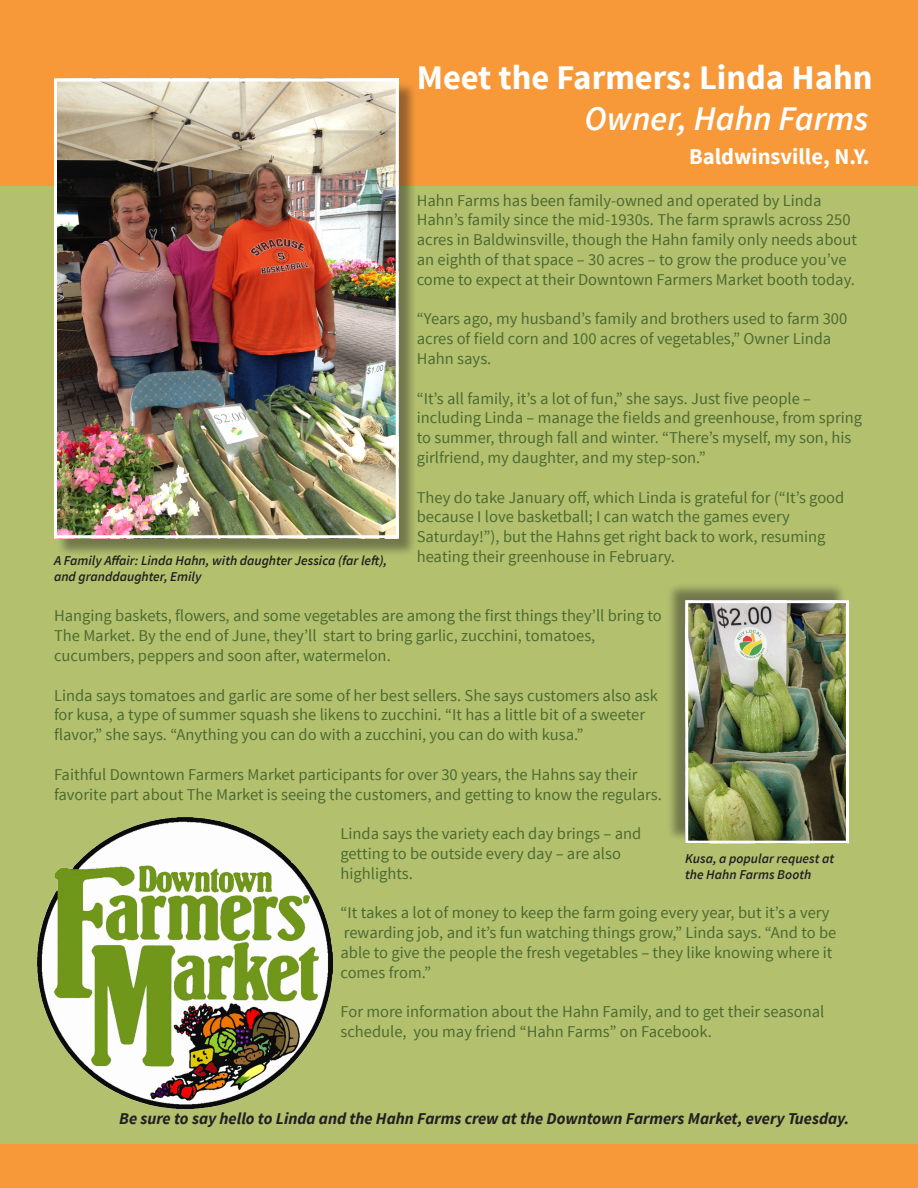
<style>
.page{position:relative;width:918px;height:1188px;background:#fff}
.page>*{position:absolute;margin:0;border:0;box-sizing:border-box;transform-origin:0 0}
.t1{font:700 34.5px "Source Sans Pro";color:#fff}
.t2{font:italic 600 34.5px "Source Sans Pro";color:#fff}
.t3{font:700 22.5px "Source Sans Pro";color:#fff}
.t4{font:16.5px/19.8px "Source Sans Pro";color:#4d6a31}
.t5{font:italic 700 16.5px "Source Sans Pro";color:#231f20}
.t6{font:italic 600 13.5px/16.2px "Source Sans Pro";color:#231f20}
</style>
<div class="page">
<div style="left:0;top:92px;width:918px;height:1096px;background:#b3c16f"></div>
<div style="left:0;top:1145px;width:918px;height:43px;background:#f89939"></div>
<div style="left:0;top:0;width:918px;height:185px;background:#f89939"></div>
<img style="left:37px;top:818px;width:296px;height:290px">
<div style="left:56px;top:81px;width:362px;height:476px;background:#231f20;opacity:.45"></div>
<img style="left:58px;top:83px;width:337px;height:451px">
<div style="left:54px;top:79px;width:345px;height:459px;border:3px solid #fff"></div>
<div style="left:666px;top:582px;width:180px;height:260px;background:#231f20;opacity:.45"></div>
<img style="left:689px;top:604px;width:156px;height:236px">
<div style="left:685px;top:600px;width:164px;height:244px;border:3px solid #fff"></div>
<p class="t6" style="left:54px;top:552px;width:335px">A Family Affair: Linda Hahn, with daughter Jessica (far left), and granddaughter, Emily</p>
<p class="t1" style="left:417px;top:56px;width:457px">Meet the Farmers: Linda Hahn</p>
<p class="t2" style="left:585px;top:97px;width:285px">Owner, Hahn Farms</p>
<p class="t3" style="left:689px;top:142px;width:182px">Baldwinsville, N.Y.</p>
<p class="t4" style="left:417px;top:190px;width:442px">Hahn Farms has been family-owned and operated by Linda Hahn’s family since the mid-1930s. The farm sprawls across 250 acres in Baldwinsville, though the Hahn family only needs about an eighth of that space – 30 acres – to grow the produce you’ve come to expect at their Downtown Farmers Market booth today.</p>
<p class="t4" style="left:417px;top:309px;width:432px">“Years ago, my husband’s family and brothers used to farm 300 acres of field corn and 100 acres of vegetables,” Owner Linda<br>Hahn says.</p>
<p class="t4" style="left:417px;top:388px;width:396px">“It’s all family, it’s a lot of fun,” she says. Just five people –</p>
<p class="t4" style="left:417px;top:408px;width:447px">including Linda – manage the fields and greenhouse, from spring to summer, through fall and winter. “There’s myself, my son, his girlfriend, my daughter, and my step-son.”</p>
<p class="t4" style="left:417px;top:487px;width:429px">They do take January off, which Linda is grateful for (“It’s good</p>
<p class="t4" style="left:417px;top:507px;width:375px">because I love basketball; I can watch the games every</p>
<p class="t4" style="left:417px;top:527px;width:410px">Saturday!”), but the Hahns get right back to work, resuming</p>
<p class="t4" style="left:417px;top:547px;width:260px">heating their greenhouse in February.</p>
<p class="t4" style="left:54px;top:606px;width:609px">Hanging baskets, flowers, and some vegetables are among the first things they’ll bring to<br>The Market. By the end of June, they’ll start to bring garlic, zucchini, tomatoes,</p>
<p class="t4" style="left:54px;top:646px;width:338px">cucumbers, peppers and soon after, watermelon.</p>
<p class="t4" style="left:54px;top:685px;width:606px">Linda says tomatoes and garlic are some of her best sellers. She says customers also ask for kusa, a type of summer squash she likens to zucchini. “It has a little bit of a sweeter flavor,” she says. “Anything you can do with a zucchini, you can do with kusa.”</p>
<p class="t4" style="left:54px;top:765px;width:609px">Faithful Downtown Farmers Market participants for over 30 years, the Hahns say their favorite part about The Market is seeing the customers, and getting to know the regulars.</p>
<p class="t4" style="left:340px;top:824px;width:302px">Linda says the variety each day brings – and</p>
<p class="t4" style="left:340px;top:844px;width:282px">getting to be outside every day – are also</p>
<p class="t4" style="left:340px;top:864px;width:74px">highlights.</p>
<p class="t4" style="left:340px;top:903px;width:491px">“It takes a lot of money to keep the farm going every year, but it’s a very</p>
<p class="t4" style="left:340px;top:923px;width:497px">rewarding job, and it’s fun watching things grow,” Linda says. “And to be able to give the people the fresh vegetables – they like knowing where it comes from.”</p>
<p class="t4" style="left:340px;top:1002px;width:485px">For more information about the Hahn Family, and to get their seasonal schedule, you may friend “Hahn Farms” on Facebook.</p>
<p class="t6" style="left:685px;top:850px;width:150px">Kusa, a popular request at the Hahn Farms Booth</p>
<p class="t5" style="left:119px;top:1108px;width:732px">Be sure to say hello to Linda and the Hahn Farms crew at the Downtown Farmers Market, every Tuesday.</p>
</div>
